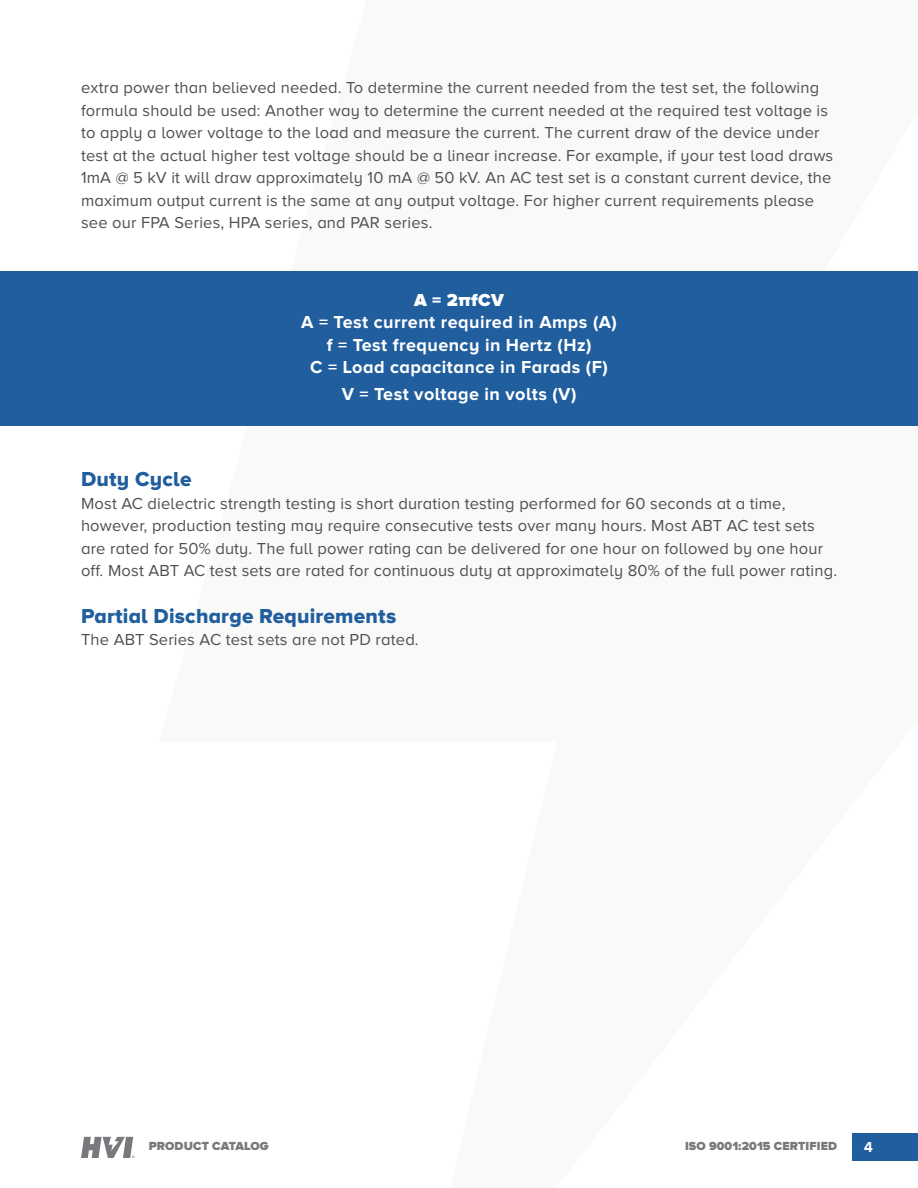
<style>
.page{position:relative;width:918px;height:1188px;background:#fff}
.page>*{position:absolute;margin:0;border:0;box-sizing:border-box;transform-origin:0 0}
.t1{font:21px "Proxima Nova A Extrabld";letter-spacing:.01em;color:#215e9e}
.t2{font:700 18px/22.5px "Proxima Nova A";letter-spacing:.025em;color:#fff;text-align:center}
.t3{font:900 18px "Proxima Nova A";letter-spacing:.025em;color:#fff}
.t4{font:16.5px/22.5px "Proxima Nova A";letter-spacing:.01em;color:#504f51}
.t5{font:700 15px "Proxima Nova";color:#fff}
.t6{font:900 12.15px "Proxima Nova A";letter-spacing:.01em;color:#78797c}
</style>
<div class="page">
<svg style="left:81px;top:1137px;width:54px;height:21px"></svg>
<div style="left:0;top:271px;width:918px;height:154px;background:#215e9e"></div>
<p class="t4" style="left:81px;top:76px;width:754px">extra power than believed needed. To determine the current needed from the test set, the following formula should be used: Another way to determine the current needed at the required test voltage is to apply a lower voltage to the load and measure the current. The current draw of the device under test at the actual higher test voltage should be a linear increase. For example, if your test load draws 1mA @ 5 kV it will draw approximately 10 mA @ 50 kV. An AC test set is a constant current device, the maximum output current is the same at any output voltage. For higher current requirements please see our FPA Series, HPA series, and PAR series.</p>
<p class="t3" style="left:414px;top:289px;width:92px">A = 2πfCV</p>
<p class="t2" style="left:301px;top:310px;width:317px">A = Test current required in Amps (A) f = Test frequency in Hertz (Hz)<br>C = Load capacitance in Farads (F)</p>
<p class="t2" style="left:342px;top:382px;width:236px">V = Test voltage in volts (V)</p>
<p class="t1" style="left:81px;top:467px;width:112px">Duty Cycle</p>
<p class="t4" style="left:81px;top:492px;width:758px">Most AC dielectric strength testing is short duration testing performed for 60 seconds at a time, however, production testing may require consecutive tests over many hours. Most ABT AC test sets are rated for 50% duty. The full power rating can be delivered for one hour on followed by one hour off. Most ABT AC test sets are rated for continuous duty at approximately 80% of the full power rating.</p>
<p class="t1" style="left:81px;top:604px;width:317px">Partial Discharge Requirements</p>
<p class="t4" style="left:81px;top:628px;width:339px">The ABT Series AC test sets are not PD rated.</p>
<p class="t6" style="left:149px;top:1139px;width:122px">PRODUCT CATALOG</p>
<p class="t6" style="left:685px;top:1139px;width:153px">ISO 9001:2015 CERTIFIED</p>
<p class="t5" style="left:864px;top:1139px;width:11px">4</p>
</div>
